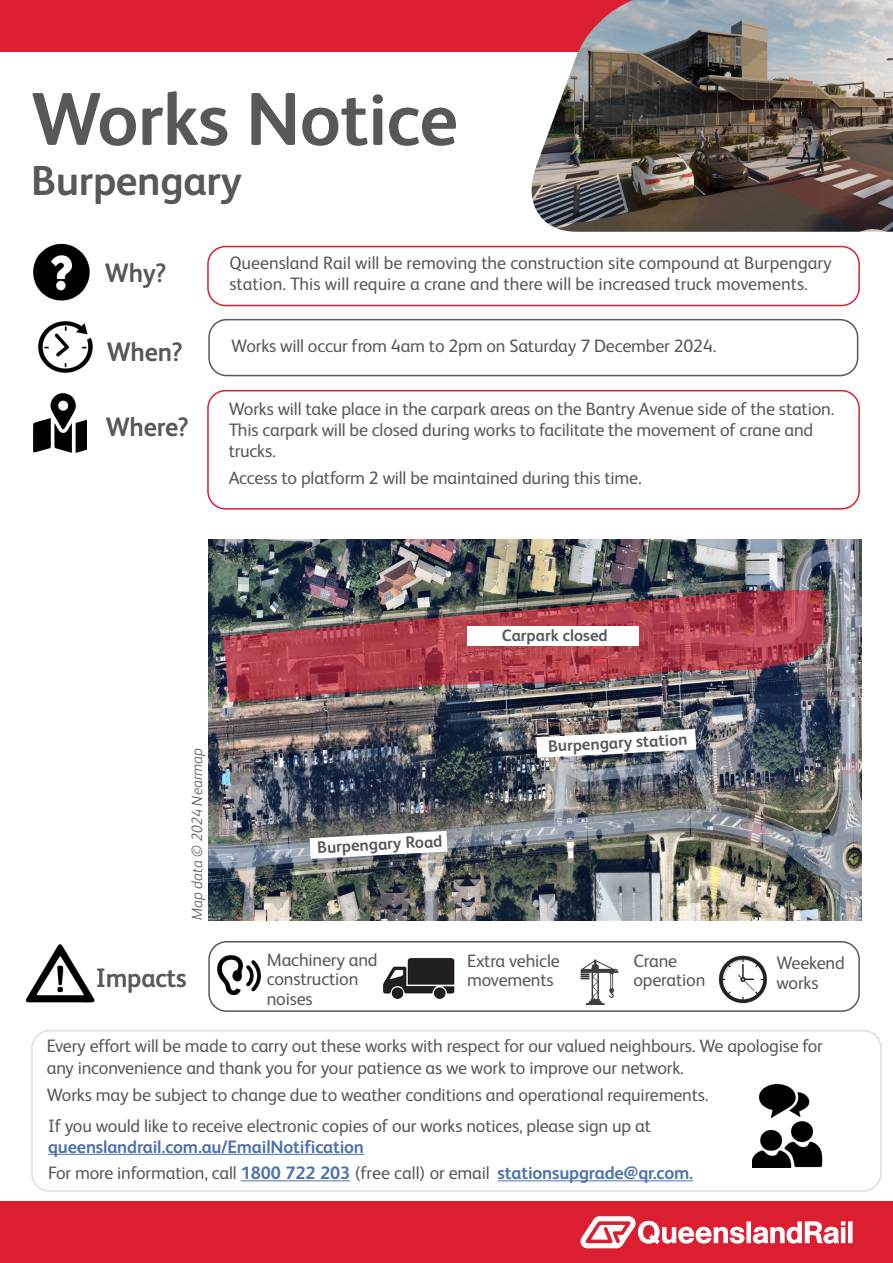
<style>
.page{position:relative;width:893px;height:1263px;background:#fff}
.page>*{position:absolute;margin:0;border:0;box-sizing:border-box;transform-origin:0 0}
.Heading_1{font:700 75px "FS Albert Pro";letter-spacing:-.01em;color:#57585a}
.Heading_1-2{font:700 42px "FS Albert Pro";letter-spacing:-.01em;color:#57585a}
.Sub_Heading_1{font:700 26.7px "FS Albert Pro";letter-spacing:-.01em;color:#57585a;scale:.96 1}
.Body{font:18px/19.5px "FS Albert Pro";letter-spacing:-.01em;color:#57585a}
.t1{font:700 16.5px "FS Albert Pro";color:#57585a}
.t2{font:italic 300 15px "FS Albert Pro";color:#57585a}
.s1{font-weight:700;color:#4d72ac}
</style>
<div class="page">
<div style="left:0;top:1201px;width:893px;height:62px;background:#db1e30"></div>
<svg style="left:580px;top:1216px;width:273px;height:32px"></svg>
<div style="left:0;top:0;width:893px;height:51px;background:#db1e30"></div>
<img style="left:523px;top:0;width:370px;height:232px">
<img style="left:33px;top:243px;width:57px;height:58px">
<div style="left:207px;top:246px;width:653px;height:60px;border:2px solid #db1e30;border-radius:18px"></div>
<img style="left:38px;top:321px;width:55px;height:52px">
<div style="left:208px;top:319px;width:650px;height:57px;border:2px solid #57585a;border-radius:18px"></div>
<img style="left:33px;top:393px;width:54px;height:60px">
<div style="left:207px;top:390px;width:653px;height:120px;border:2px solid #db1e30;border-radius:18px"></div>
<img style="left:208px;top:540px;width:653px;height:380px">
<svg style="left:536px;top:729px;width:160px;height:29px"></svg>
<svg style="left:310px;top:831px;width:137px;height:28px"></svg>
<img style="left:223px;top:590px;width:601px;height:112px">
<div style="left:467px;top:626px;width:172px;height:20px;background:#fff"></div>
<img style="left:26px;top:944px;width:69px;height:59px">
<div style="left:208px;top:941px;width:652px;height:71px;border:2px solid #57585a;border-radius:18px"></div>
<img style="left:217px;top:955px;width:44px;height:40px">
<img style="left:383px;top:957px;width:72px;height:42px">
<img style="left:580px;top:959px;width:39px;height:45px">
<img style="left:718px;top:956px;width:48px;height:48px">
<div style="left:31px;top:1030px;width:851px;height:162px;border:2px solid #dcdddf;border-radius:18px"></div>
<hr style="left:48px;top:1154px;width:316px;height:1px;background:#4d72ac">
<hr style="left:241px;top:1180px;width:109px;height:1px;background:#4d72ac">
<hr style="left:498px;top:1180px;width:195px;height:1px;background:#4d72ac">
<img style="left:753px;top:1083px;width:70px;height:85px">
<h1 class="Heading_1" style="left:31px;top:66px;width:428px">Works Notice</h1>
<h1 class="Heading_1-2" style="left:31px;top:151px;width:212px">Burpengary</h1>
<h2 class="Sub_Heading_1" style="left:105px;top:254px;width:65px">Why?</h2>
<p class="Body" style="left:229px;top:251px;width:604px;line-height:21px">Queensland Rail will be removing the construction site compound at Burpengary station. This will require a crane and there will be increased truck movements.</p>
<h2 class="Sub_Heading_1" style="left:107px;top:333px;width:81px">When?</h2>
<p class="Body" style="left:231px;top:335px;width:487px">Works will occur from 4am to 2pm on Saturday 7 December 2024.</p>
<h2 class="Sub_Heading_1" style="left:106px;top:408px;width:88px">Where?</h2>
<p class="Body" style="left:229px;top:397px;width:607px;line-height:21px">Works will take place in the carpark areas on the Bantry Avenue side of the station.<br>This carpark will be closed during works to facilitate the movement of crane and trucks.</p>
<p class="Body" style="left:229px;top:466px;width:415px">Access to platform 2 will be maintained during this time.</p>
<p class="t2" style="left:187px;top:920px;width:174px;rotate:-90deg">Map data © 2024 Nearmap</p>
<p class="t1" style="left:317px;top:836px;width:127px;rotate:-3deg">Burpengary Road</p>
<p class="t1" style="left:502px;top:624px;width:107px">Carpark closed</p>
<p class="t1" style="left:547px;top:735px;width:141px;rotate:-3deg">Burpengary station</p>
<p class="Body" style="left:267px;top:949px;width:112px">Machinery and construction noises</p>
<p class="Body" style="left:467px;top:949px;width:94px">Extra vehicle movements</p>
<p class="Body" style="left:633px;top:949px;width:73px">Crane operation</p>
<p class="Body" style="left:776px;top:952px;width:70px">Weekend works</p>
<p class="Body" style="left:47px;top:1034px;width:778px;line-height:21.6px">Every effort will be made to carry out these works with respect for our valued neighbours. We apologise for any inconvenience and thank you for your patience as we work to improve our network.</p>
<p class="Body" style="left:47px;top:1084px;width:663px">Works may be subject to change due to weather conditions and operational requirements.</p>
<p class="Body" style="left:48px;top:1113px;width:604px;line-height:21px">If you would like to receive electronic copies of our works notices, please sign up at <span class="s1">queenslandrail.com.au/EmailNotification</span></p>
<p class="Body" style="left:48px;top:1162px;width:646px">For more information, call <span class="s1">1800 722 203</span> (free call) or email <span class="s1">stationsupgrade@qr.com.</span></p>
<h2 class="Sub_Heading_1" style="left:96px;top:958px;width:96px">Impacts</h2>
</div>
